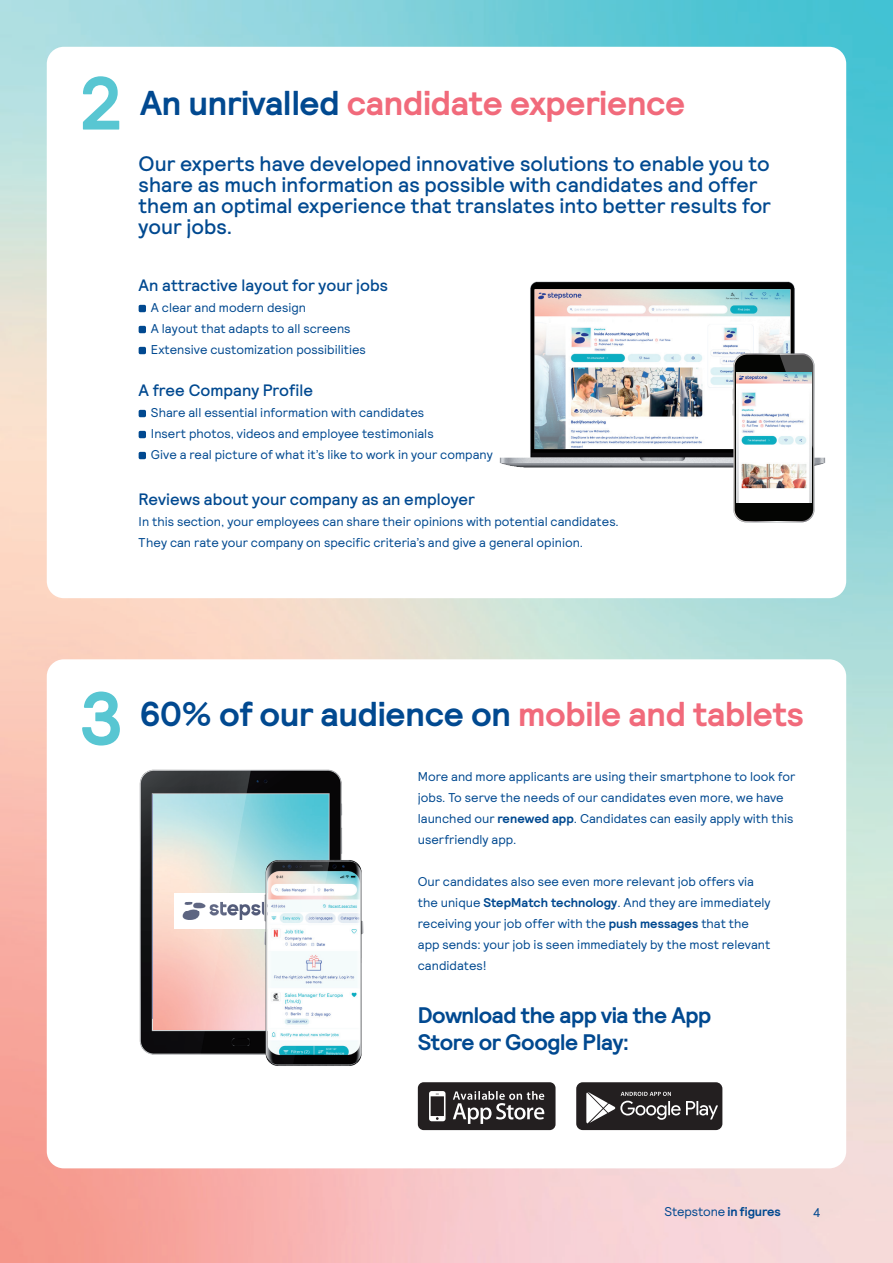
<style>
.page{position:relative;width:893px;height:1263px;background:#fff}
.page>*{position:absolute;margin:0;border:0;box-sizing:border-box;transform-origin:0 0}
.t1{font:700 75px "Relative Pro";color:#58c6d2}
.t2{font:700 34.5px "Relative Pro";letter-spacing:-.01em;color:#014990}
.t3{font:700 34.5px "Relative Pro";letter-spacing:-.01em;color:#f16a7b}
.t4{font:700 22.5px/27px "Relative Pro";letter-spacing:-.02em;color:#014990}
.t5{font:500 21px/21px "Relative Pro";color:#014990}
.t6{font:500 16.5px "Relative Pro";color:#014990}
.t7{font:12.75px/21px "Relative Pro";color:#014990}
.s1{color:#014990}
.s2{color:#f16a7b}
.s3{font-weight:700}
</style>
<div class="page">
<img style="left:0;top:0;width:893px;height:1263px">
<div style="left:47px;top:47px;width:799px;height:551px;background:#fff;border-radius:17px"></div>
<div style="left:139px;top:305px;width:7px;height:7px;background:#014990;border-radius:2px"></div>
<div style="left:139px;top:326px;width:7px;height:7px;background:#014990;border-radius:2px"></div>
<div style="left:139px;top:347px;width:7px;height:7px;background:#014990;border-radius:2px"></div>
<div style="left:139px;top:410px;width:7px;height:7px;background:#014990;border-radius:2px"></div>
<div style="left:139px;top:431px;width:7px;height:7px;background:#014990;border-radius:2px"></div>
<div style="left:139px;top:452px;width:7px;height:7px;background:#014990;border-radius:2px"></div>
<div style="left:47px;top:659px;width:799px;height:509px;background:#fff;border-radius:17px"></div>
<img style="left:139px;top:769px;width:204px;height:286px">
<img style="left:264px;top:859px;width:99px;height:207px">
<svg style="left:418px;top:1082px;width:137px;height:48px;background:#474445"></svg>
<svg style="left:576px;top:1082px;width:146px;height:48px;background:#454243"></svg>
<img style="left:499px;top:281px;width:327px;height:193px">
<svg style="left:733px;top:353px;width:81px;height:169px;background:#3d3f3e"></svg>
<img style="left:736px;top:373px;width:75px;height:130px">
<p class="t1" style="left:81px;top:60px;width:42px">2</p>
<p class="t3" style="left:140px;top:83px;width:547px"><span class="s1">An unrivalled</span> candidate experience</p>
<p class="t5" style="left:139px;top:154px;width:634px">Our experts have developed innovative solutions to enable you to share as much information as possible with candidates and offer them an optimal experience that translates into better results for your jobs.</p>
<p class="t6" style="left:139px;top:276px;width:251px">An attractive layout for your jobs</p>
<p class="t7" style="left:151px;top:297px;width:157px">A clear and modern design</p>
<p class="t7" style="left:151px;top:318px;width:201px">A layout that adapts to all screens</p>
<p class="t7" style="left:151px;top:339px;width:216px">Extensive customization possibilities</p>
<p class="t6" style="left:139px;top:381px;width:176px">A free Company Profile</p>
<p class="t7" style="left:151px;top:402px;width:275px">Share all essential information with candidates</p>
<p class="t7" style="left:151px;top:423px;width:284px">Insert photos, videos and employee testimonials</p>
<p class="t7" style="left:151px;top:444px;width:343px">Give a real picture of what it’s like to work in your company</p>
<p class="t6" style="left:139px;top:490px;width:338px">Reviews about your company as an employer</p>
<p class="t7" style="left:139px;top:511px;width:482px">In this section, your employees can share their opinions with potential candidates.<br>They can rate your company on specific criteria’s and give a general opinion.</p>
<p class="t1" style="left:81px;top:675px;width:43px">3</p>
<p class="t2" style="left:140px;top:694px;width:665px">60% of our audience on <span class="s2">mobile and tablets</span></p>
<p class="t7" style="left:418px;top:766px;width:379px">More and more applicants are using their smartphone to look for jobs. To serve the needs of our candidates even more, we have launched our <span class="s3">renewed app</span>. Candidates can easily apply with this</p>
<p class="t7" style="left:418px;top:829px;width:100px">userfriendly app.</p>
<p class="t7" style="left:418px;top:871px;width:354px">Our candidates also see even more relevant job offers via the unique <span class="s3">StepMatch technology</span>. And they are immediately receiving your job offer with the <span class="s3">push messages</span> that the app sends: your job is seen immediately by the most relevant candidates!</p>
<p class="t4" style="left:418px;top:1002px;width:295px">Download the app via the App<br>Store or Google Play:</p>
<p class="t7" style="left:665px;top:1201px;width:118px">Stepstone <span class="s3">in figures</span></p>
<p class="t7" style="left:813px;top:1202px;width:9px">4</p>
</div>
